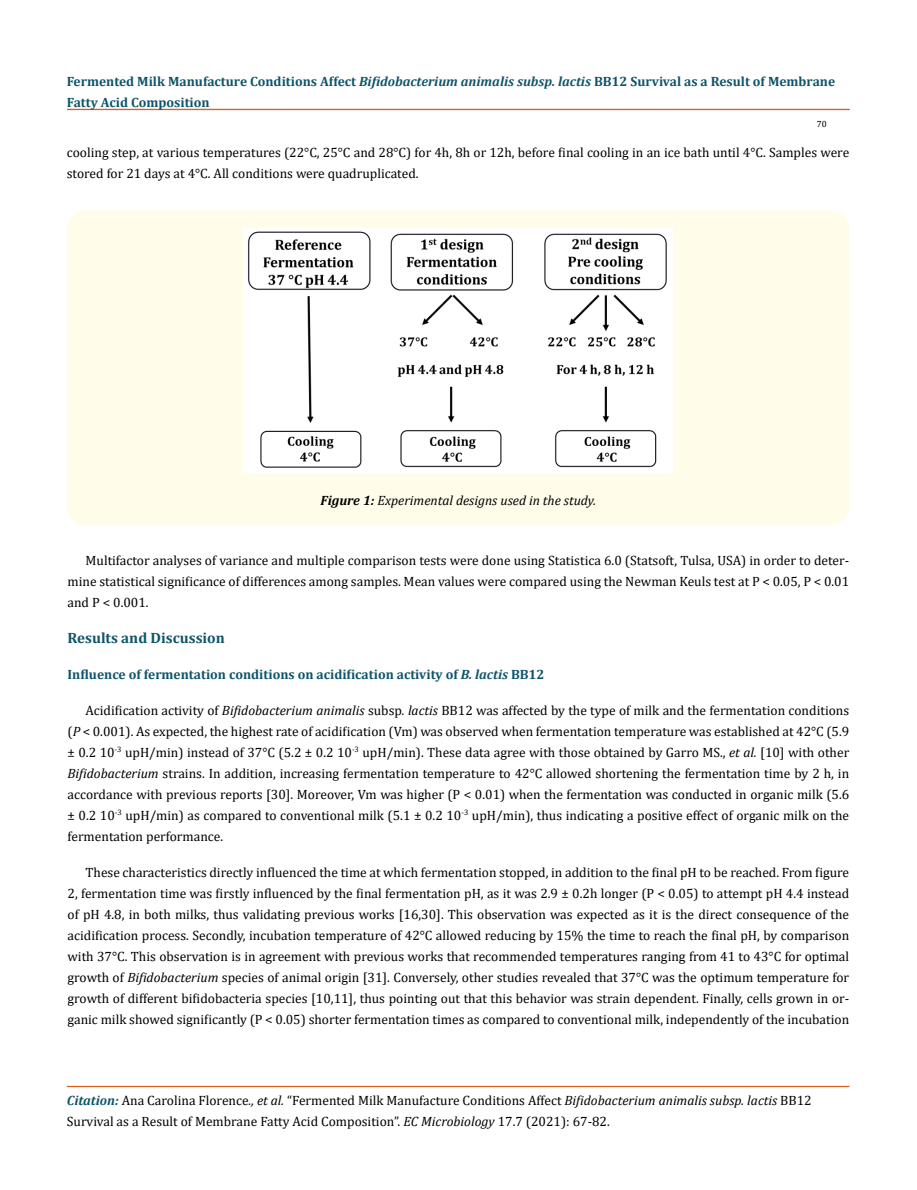
<style>
.page{position:relative;width:917px;height:1190px;background:#fff}
.page>*{position:absolute;margin:0;border:0;box-sizing:border-box;transform-origin:0 0}
.t1{font:700 15px "Cambria";color:#0e546a}
.t2{font:13.5px/21px "Cambria";color:#000;text-align:justify}
.t3{font:700 13.5px/21px "Cambria";color:#0e546a}
.t4{font:italic 13.5px "Cambria";color:#000}
.t5{font:9px "Cambria";color:#000}
.s1{font-style:italic}
.s2{font-weight:700}
.s3{font-weight:700;font-style:italic;color:#0e546a}
</style>
<div class="page">
<div style="left:67px;top:109px;width:782px;height:1px;border:1px solid #e05d1a"></div>
<div style="left:67px;top:1086px;width:782px;height:1px;border:1px solid #e05d1a"></div>
<div style="left:67px;top:210px;width:782px;height:315px;background:#fffde9;border-radius:18px"></div>
<img style="left:243px;top:228px;width:430px;height:244px">
<p class="t3" style="left:67px;top:71px;width:769px">Fermented Milk Manufacture Conditions Affect <span class="s1">Bifidobacterium animalis subsp. lactis</span> BB12 Survival as a Result of Membrane<br>Fatty Acid Composition</p>
<p class="t5" style="left:816px;top:118px;width:11px">70</p>
<p class="t2" style="left:67px;top:142px;width:783px">cooling step, at various temperatures (22°C, 25°C and 28°C) for 4h, 8h or 12h, before final cooling in an ice bath until 4°C. Samples were stored for 21 days at 4°C. All conditions were quadruplicated.</p>
<p class="t4" style="left:320px;top:490px;width:277px"><span class="s2">Figure 1:</span> Experimental designs used in the study.</p>
<p class="t2" style="left:67px;top:549px;width:783px;text-indent:18px">Multifactor analyses of variance and multiple comparison tests were done using Statistica 6.0 (Statsoft, Tulsa, USA) in order to deter&shy;mine statistical significance of differences among samples. Mean values were compared using the Newman Keuls test at P &lt; 0.05, P &lt; 0.01 and P &lt; 0.001.</p>
<p class="t1" style="left:68px;top:627px;width:159px">Results and Discussion</p>
<p class="t3" style="left:68px;top:663px;width:478px">Influence of fermentation conditions on acidification activity of <span class="s1">B. lactis</span> BB12</p>
<p class="t2" style="left:67px;top:699px;width:783px;text-indent:18px">Acidification activity of <span class="s1">Bifidobacterium animalis</span> subsp<span class="s1">. lactis</span> BB12 was affected by the type of milk and the fermentation conditions (<span class="s1">P</span> &lt; 0.001). As expected, the highest rate of acidification (Vm) was observed when fermentation temperature was established at 42°C (5.9 ± 0.2 10<sup>-3</sup> upH/min) instead of 37°C (5.2 ± 0.2 10<sup>-3</sup> upH/min). These data agree with those obtained by Garro MS., <span class="s1">et al.</span> [10] with other <span class="s1">Bifidobacterium</span> strains. In addition, increasing fermentation temperature to 42°C allowed shortening the fermentation time by 2 h, in accordance with previous reports [30]. Moreover, Vm was higher (P &lt; 0.01) when the fermentation was conducted in organic milk (5.6 ± 0.2 10<sup>-3</sup> upH/min) as compared to conventional milk (5.1 ± 0.2 10<sup>-3</sup> upH/min), thus indicating a positive effect of organic milk on the fermentation performance.</p>
<p class="t2" style="left:67px;top:861px;width:783px;text-indent:18px">These characteristics directly influenced the time at which fermentation stopped, in addition to the final pH to be reached. From figure 2, fermentation time was firstly influenced by the final fermentation pH, as it was 2.9 ± 0.2h longer (P &lt; 0.05) to attempt pH 4.4 instead of pH 4.8, in both milks, thus validating previous works [16,30]. This observation was expected as it is the direct consequence of the acidification process. Secondly, incubation temperature of 42°C allowed reducing by 15% the time to reach the final pH, by comparison with 37°C. This observation is in agreement with previous works that recommended temperatures ranging from 41 to 43°C for optimal growth of <span class="s1">Bifidobacterium</span> species of animal origin [31]. Conversely, other studies revealed that 37°C was the optimum temperature for growth of different bifidobacteria species [10,11], thus pointing out that this behavior was strain dependent. Finally, cells grown in or&shy;ganic milk showed significantly (P &lt; 0.05) shorter fermentation times as compared to conventional milk, independently of the incubation</p>
<p class="t2" style="left:67px;top:1089px;width:746px"><span class="s3">Citation:</span> Ana Carolina Florence<span class="s1">., et al.</span> “Fermented Milk Manufacture Conditions Affect <span class="s1">Bifidobacterium animalis subsp. lactis</span> BB12<br>Survival as a Result of Membrane Fatty Acid Composition”. <span class="s1">EC Microbiology</span> 17.7 (2021): 67-82.</p>
</div>
